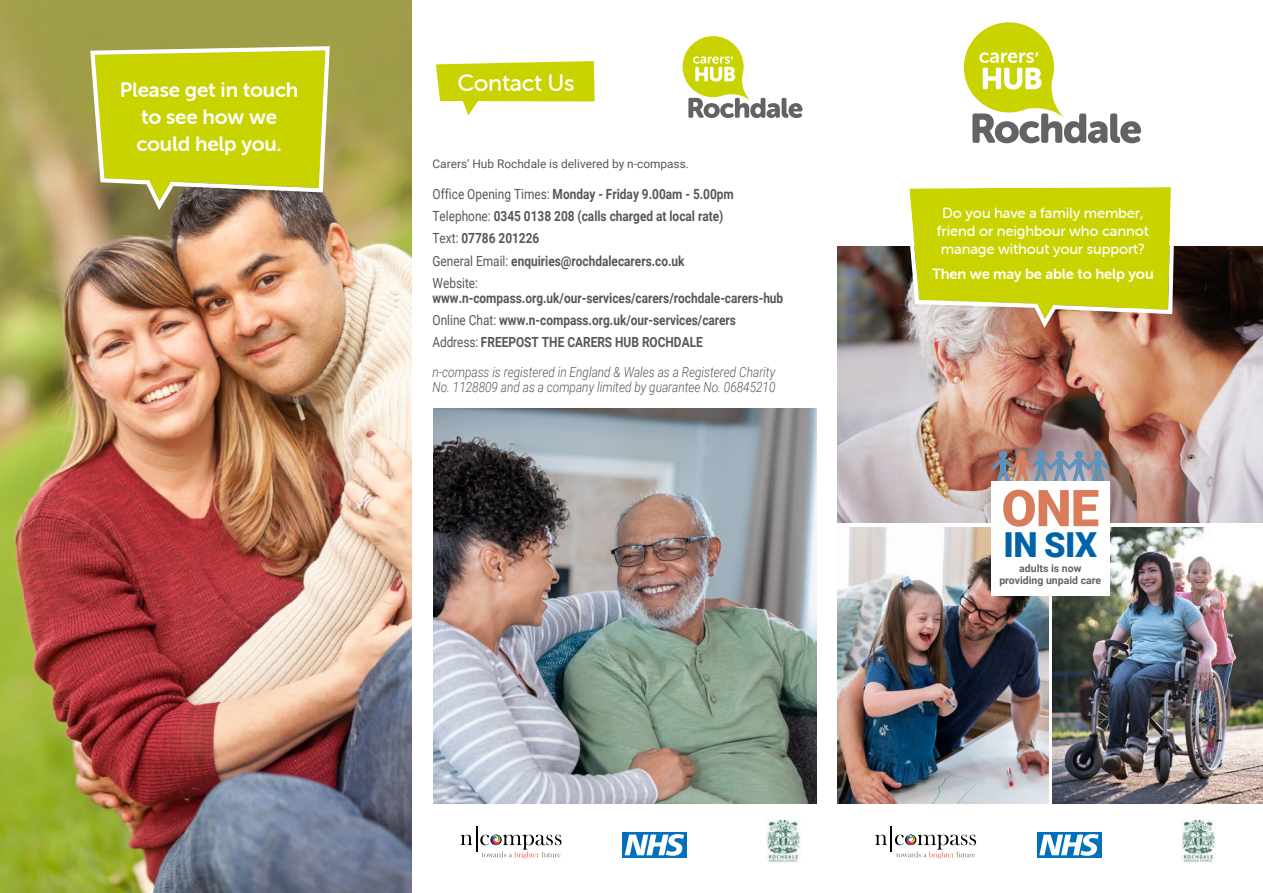
<style>
.page{position:relative;width:1263px;height:893px;background:#fff}
.page>*{position:absolute;margin:0;border:0;box-sizing:border-box;transform-origin:0 0}
.t1{font:900 50.85px "Roboto";color:#d97c5b}
.t2{font:900 34.5px "Roboto";color:#0063a9}
.t3{font:23.7px "Museo Sans Rounded 500";letter-spacing:-.015em;color:#fff}
.t4{font:20.85px/26.7px "Museo Sans Rounded 700";letter-spacing:-.01em;color:#fff;text-align:center}
.t5{font:14.85px/17.9px "Museo Sans Rounded 500";letter-spacing:-.01em;color:#fff;text-align:center}
.t6{font:14.85px "Museo Sans Rounded 700";letter-spacing:-.01em;color:#fff}
.t7{font:700 13.95px/22.4px "Roboto";color:#575756;scale:.85 1}
.t8{font:italic 300 13.95px/14.9px "Roboto";color:#575756;scale:.85 1}
.t9{font:11.85px "Roboto";color:#575756}
.t10{font:700 10.5px/12px "Roboto";color:#646363;text-align:center}
.s1{font-weight:400}
</style>
<div class="page">
<img style="left:0;top:0;width:412px;height:893px">
<div style="left:13px;top:874px;width:10px;height:10px;background:#93ac2e"></div>
<img style="left:838px;top:247px;width:425px;height:276px">
<img style="left:1052px;top:527px;width:211px;height:277px">
<img style="left:838px;top:527px;width:210px;height:277px">
<img style="left:434px;top:408px;width:382px;height:396px">
<svg style="left:964px;top:22px;width:177px;height:121px"></svg>
<svg style="left:683px;top:36px;width:119px;height:82px"></svg>
<svg style="left:875px;top:826px;width:101px;height:33px"></svg>
<div style="left:1037px;top:832px;width:65px;height:26px;background:#0070ba"></div>
<svg style="left:1039px;top:834px;width:60px;height:22px"></svg>
<img style="left:1181px;top:820px;width:34px;height:42px">
<svg style="left:460px;top:826px;width:101px;height:33px"></svg>
<div style="left:623px;top:832px;width:64px;height:26px;background:#0070ba"></div>
<svg style="left:625px;top:834px;width:59px;height:22px"></svg>
<img style="left:766px;top:820px;width:34px;height:42px">
<div style="left:1094px;top:451px;width:8px;height:8px;background:#6192b9;border-radius:50%"></div>
<div style="left:1075px;top:451px;width:8px;height:8px;background:#6192b9;border-radius:50%"></div>
<div style="left:1056px;top:451px;width:8px;height:8px;background:#6192b9;border-radius:50%"></div>
<div style="left:1037px;top:451px;width:8px;height:8px;background:#6192b9;border-radius:50%"></div>
<div style="left:999px;top:451px;width:8px;height:8px;background:#6192b9;border-radius:50%"></div>
<svg style="left:991px;top:458px;width:118px;height:23px;background:#92909d"></svg>
<div style="left:1018px;top:451px;width:8px;height:8px;background:#d97c5b;border-radius:50%"></div>
<div style="left:991px;top:481px;width:119px;height:114px;background:#fff"></div>
<svg style="left:905px;top:187px;width:270px;height:141px;background:#c8cc23"></svg>
<svg style="left:436px;top:61px;width:159px;height:54px"></svg>
<svg style="left:90px;top:46px;width:240px;height:164px;background:#c0c622"></svg>
<h3 class="t4" style="left:120px;top:77px;width:180px">Please get in touch to see how we could help you.</h3>
<h3 class="t3" style="left:457px;top:70px;width:119px">Contact Us</h3>
<p class="t9" style="left:432px;top:156px;width:258px">Carers’ Hub Rochdale is delivered by n-compass.</p>
<p class="t7" style="left:432px;top:182px;width:356px"><span class="s1">Office Opening Times:</span> Monday - Friday 9.00am - 5.00pm <span class="s1">Telephone:</span> 0345 0138 208 (calls charged at local rate)<br><span class="s1">Text:</span> 07786 201226<br><span class="s1">General Email:</span> enquiries@rochdalecarers.co.uk<br><span class="s1">Website:</span></p>
<p class="t7" style="left:432px;top:286px;width:414px">www.n-compass.org.uk/our-services/carers/rochdale-carers-hub<br><span class="s1">Online Chat:</span> www.n-compass.org.uk/our-services/carers<br><span class="s1">Address:</span> FREEPOST THE CARERS HUB ROCHDALE</p>
<p class="t8" style="left:432px;top:364px;width:405px">n-compass is registered in England &amp; Wales as a Registered Charity<br>No. 1128809 and as a company limited by guarantee No. 06845210</p>
<p class="t5" style="left:937px;top:204px;width:213px">Do you have a family member, friend or neighbour who cannot manage without your support?</p>
<p class="t6" style="left:932px;top:266px;width:223px">Then we may be able to help you</p>
<h1 class="t1" style="left:1001px;top:472px;width:99px">ONE</h1>
<h2 class="t2" style="left:1003px;top:520px;width:95px">IN SIX</h2>
<p class="t10" style="left:999px;top:562px;width:103px">adults is now providing unpaid care</p>
</div>
